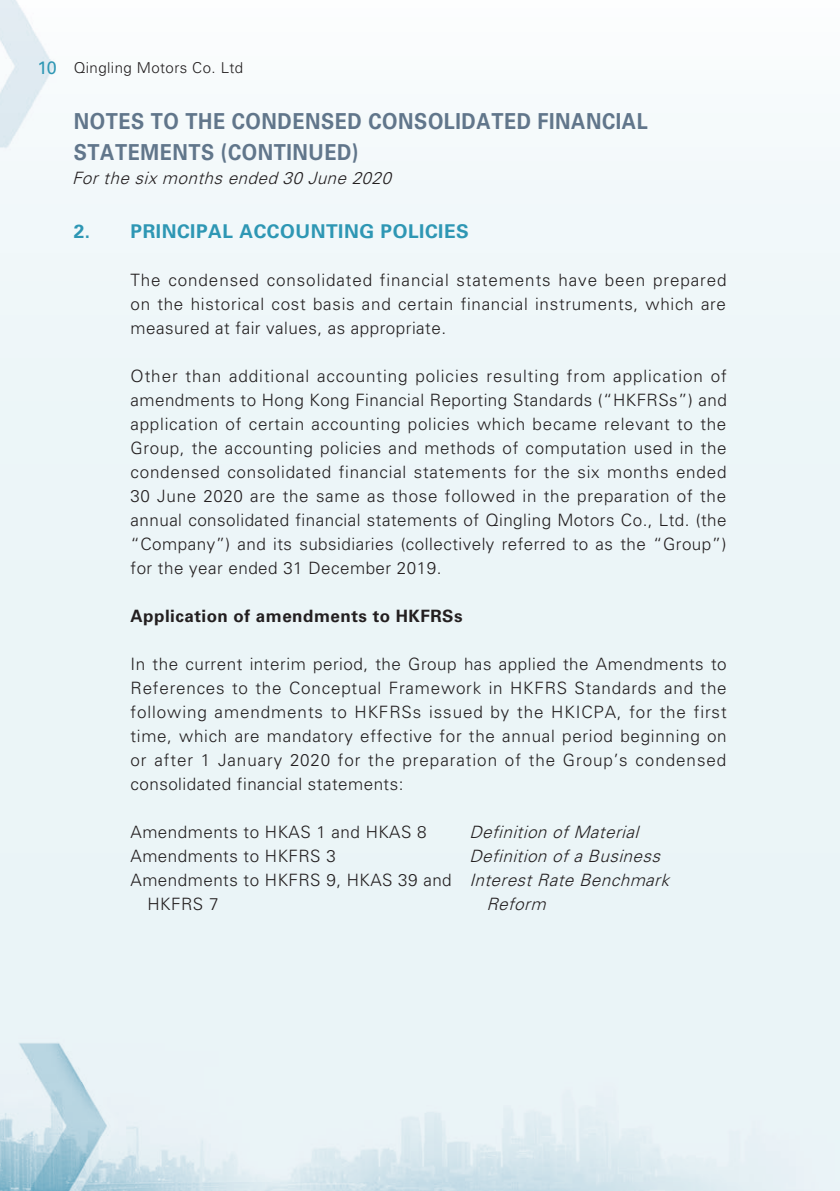
<style>
.page{position:relative;width:840px;height:1191px;background:#fff}
.page>*{position:absolute;margin:0;border:0;box-sizing:border-box;transform-origin:0 0}
.t1{font:700 22px/31px "Univers LT Std";letter-spacing:.03em;color:#61768b;scale:.9 1}
.t2{font:700 19px "Univers LT Std";letter-spacing:.03em;color:#2e97b4}
.t3{font:300 17px/24px "Univers LT Std";letter-spacing:.03em;color:#231f20;text-align:justify}
.t4{font:italic 300 17px/24px "Univers LT Std";color:#231f20}
.t5{font:700 17px "Univers LT Std";letter-spacing:.03em;color:#231f20}
.t6{font:300 15px "Univers LT Std";letter-spacing:.03em;color:#231f20}
.s1{font-weight:400;font-size:18px;color:#2e97b4}
</style>
<div class="page">
<div style="left:0;top:0;width:839px;height:1191px;background:linear-gradient(to bottom,#f6fbfc,#e2eff4)"></div>
<p class="t6" style="left:37px;top:58px;width:207px"><span class="s1">10</span> Qingling Motors Co. Ltd</p>
<p class="t1" style="left:74px;top:106px;width:639px">NOTES TO THE CONDENSED CONSOLIDATED FINANCIAL<br>STATEMENTS (CONTINUED)</p>
<p class="t4" style="left:72px;top:166px;width:326px">Forthe sixmonthsended 30 June 2020</p>
<p class="t2" style="left:74px;top:220px;width:396px">2. PRINCIPAL ACCOUNTING POLICIES</p>
<p class="t3" style="left:130px;top:268px;width:597px">The condensed consolidated financial statements have been prepared on the historical cost basis and certain financial instruments, which are measured at fair values, as appropriate.</p>
<p class="t3" style="left:130px;top:364px;width:597px">Other than additional accounting policies resulting from application of amendments to Hong Kong Financial Reporting Standards (“HKFRSs”) and application of certain accounting policies which became relevant to the Group, the accounting policies and methods of computation used in the condensed consolidated financial statements for the six months ended 30 June 2020 are the same as those followed in the preparation of the annual consolidated financial statements of Qingling Motors Co., Ltd. (the “Company”) and its subsidiaries (collectively referred to as the “Group”) for the year ended 31 December 2019.</p>
<p class="t5" style="left:130px;top:606px;width:333px">Application of amendments to HKFRSs</p>
<p class="t3" style="left:130px;top:652px;width:597px">In the current interim period, the Group has applied the Amendments to References to the Conceptual Framework in HKFRS Standards and the following amendments to HKFRSs issued by the HKICPA, for the first time, which are mandatory effective for the annual period beginning on or after 1 January 2020 for the preparation of the Group’s condensed consolidated financial statements:</p>
<p class="t3" style="left:130px;top:820px;width:297px">Amendments to HKAS 1 and HKAS 8</p>
<p class="t4" style="left:469px;top:820px;width:176px">Definition ofMaterial</p>
<p class="t3" style="left:130px;top:844px;width:207px">Amendments to HKFRS 3</p>
<p class="t4" style="left:469px;top:844px;width:197px">Definition ofaBusiness</p>
<p class="t3" style="left:147px;top:868px;width:305px;text-indent:-17px">Amendments to HKFRS 9, HKAS 39 and<br>HKFRS 7</p>
<p class="t4" style="left:486px;top:868px;width:189px;text-indent:-17px">InterestRate Benchmark<br>Reform</p>
</div>
